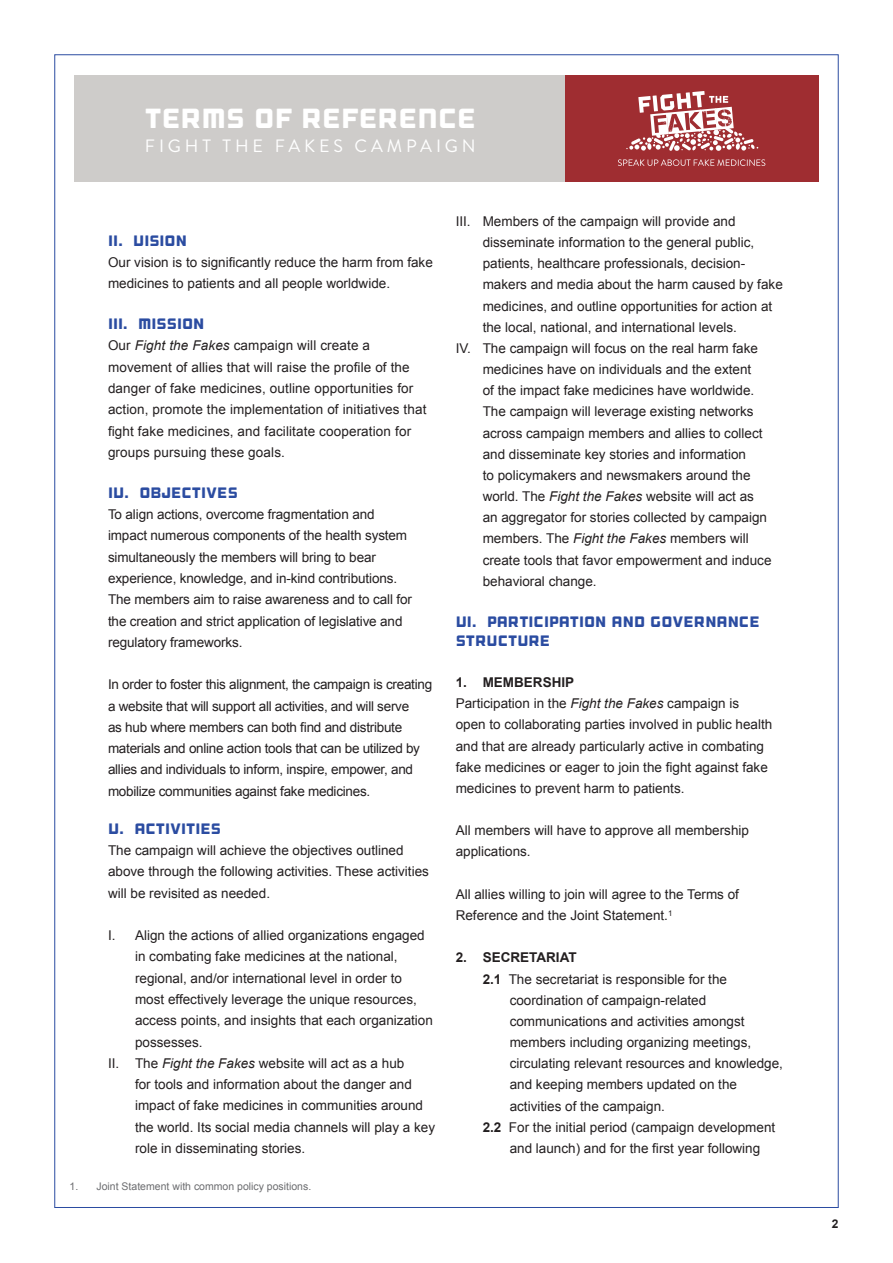
<style>
.page{position:relative;width:893px;height:1263px;background:#fff}
.page>*{position:absolute;margin:0;border:0;box-sizing:border-box;transform-origin:0 0}
.t1{font:27.45px "Outage";color:#fff}
.t2{font:17.85px "Brandon Grotesque";letter-spacing:.22em;color:#fff}
.Subhead{font:15px/19.6px "Outage";color:#2b4ca1}
.Bullet_2{font:13.5px/21.1px "Arial";color:#231f20}
.Paragraph_Style_1{font:13.5px/21.3px "Arial";color:#231f20}
.Bullet_4{font:13.5px/21.1px "Arial";color:#231f20}
.Paragraph_Style_1-2{font:13.5px/21.3px "Arial";letter-spacing:-.02em;color:#231f20}
.Bullet_3{font:700 13.5px "Arial";color:#231f20}
.Bullet{font:700 12px "Arial";color:#231f20}
.footnotes{font:10.5px "Arial";color:#6c6d70}
.s1{font-style:italic}
.s2{font-weight:700}
</style>
<div class="page">
<div style="left:565px;top:75px;width:254px;height:107px;background:#9f2d31"></div>
<div style="left:74px;top:75px;width:491px;height:107px;background:#ceccca"></div>
<svg style="left:626px;top:91px;width:132px;height:60px"></svg>
<svg style="left:618px;top:159px;width:147px;height:7px"></svg>
<p class="t1" style="left:145px;top:103px;width:333px">TERMS OF REFERENCE</p>
<p class="t2" style="left:145px;top:134px;width:332px">FIGHT THE FAKES CAMPAIGN</p>
<p class="Subhead" style="left:108px;top:231px;width:80px">II. VISION</p>
<p class="Paragraph_Style_1" style="left:108px;top:252px;width:326px">Our vision is to significantly reduce the harm from fake medicines to patients and all people worldwide.</p>
<p class="Subhead" style="left:108px;top:314px;width:98px">III. MISSION</p>
<p class="Paragraph_Style_1" style="left:108px;top:335px;width:320px">Our <span class="s1">Fight the Fakes</span> campaign will create a movement of allies that will raise the profile of the danger of fake medicines, outline opportunities for action, promote the implementation of initiatives that fight fake medicines, and facilitate cooperation for groups pursuing these goals.</p>
<p class="Subhead" style="left:108px;top:483px;width:131px">IV. OBJECTIVES</p>
<p class="Paragraph_Style_1" style="left:108px;top:504px;width:305px">To align actions, overcome fragmentation and impact numerous components of the health system simultaneously the members will bring to bear experience, knowledge, and in-kind contributions.<br>The members aim to raise awareness and to call for the creation and strict application of legislative and regulatory frameworks.</p>
<p class="Paragraph_Style_1-2" style="left:108px;top:674px;width:326px">In order to foster this alignment, the campaign is creating a website that will support all activities, and will serve<br>as hub where members can both find and distribute materials and online action tools that can be utilized by allies and individuals to inform, inspire, empower, and mobilize communities against fake medicines.</p>
<p class="Subhead" style="left:108px;top:819px;width:115px">V. ACTIVITIES</p>
<p class="Paragraph_Style_1" style="left:108px;top:840px;width:322px">The campaign will achieve the objectives outlined above through the following activities. These activities will be revisited as needed.</p>
<p class="Bullet_2" style="left:135px;top:925px;width:299px;text-indent:-27px">I. Align the actions of allied organizations engaged in combating fake medicines at the national, regional, and/or international level in order to most effectively leverage the unique resources, access points, and insights that each organization possesses.</p>
<p class="Bullet_2" style="left:135px;top:1052px;width:302px;text-indent:-27px">II. The <span class="s1">Fight the Fakes</span> website will act as a hub<br>for tools and information about the danger and impact of fake medicines in communities around the world. Its social media channels will play a key role in disseminating stories.</p>
<p class="footnotes" style="left:70px;top:1179px;width:243px">1. Joint Statement with common policy positions.</p>
<p class="Bullet_2" style="left:483px;top:211px;width:302px;text-indent:-27px">III. Members of the campaign will provide and disseminate information to the general public, patients, healthcare professionals, decision&shy;makers and media about the harm caused by fake medicines, and outline opportunities for action at the local, national, and international levels.</p>
<p class="Bullet_2" style="left:483px;top:338px;width:290px;text-indent:-27px">IV. The campaign will focus on the real harm fake medicines have on individuals and the extent<br>of the impact fake medicines have worldwide.<br>The campaign will leverage existing networks across campaign members and allies to collect and disseminate key stories and information<br>to policymakers and newsmakers around the world. The <span class="s1">Fight the Fakes</span> website will act as an aggregator for stories collected by campaign members. The <span class="s1">Fight the Fakes</span> members will create tools that favor empowerment and induce behavioral change.</p>
<p class="Subhead" style="left:456px;top:611px;width:306px">VI. PARTICIPATION AND GOVERNANCE<br>STRUCTURE</p>
<p class="Bullet_3" style="left:456px;top:673px;width:120px">1. MEMBERSHIP</p>
<p class="Paragraph_Style_1" style="left:456px;top:693px;width:318px">Participation in the <span class="s1">Fight the Fakes</span> campaign is open to collaborating parties involved in public health and that are already particularly active in combating fake medicines or eager to join the fight against fake medicines to prevent harm to patients.</p>
<p class="Paragraph_Style_1" style="left:456px;top:820px;width:295px">All members will have to approve all membership applications.</p>
<p class="Paragraph_Style_1" style="left:456px;top:884px;width:285px">All allies willing to join will agree to the Terms of<br>Reference and the Joint Statement.<sup>1</sup></p>
<p class="Bullet_3" style="left:456px;top:949px;width:123px">2. SECRETARIAT</p>
<p class="Bullet_4" style="left:510px;top:968px;width:275px;text-indent:-27px"><span class="s2">2.1</span> The secretariat is responsible for the coordination of campaign-related communications and activities amongst members including organizing meetings, circulating relevant resources and knowledge, and keeping members updated on the activities of the campaign.</p>
<p class="Bullet_4" style="left:510px;top:1116px;width:267px;text-indent:-27px"><span class="s2">2.2</span> For the initial period (campaign development and launch) and for the first year following</p>
<p class="Bullet" style="left:832px;top:1216px;width:8px">2</p>
</div>
